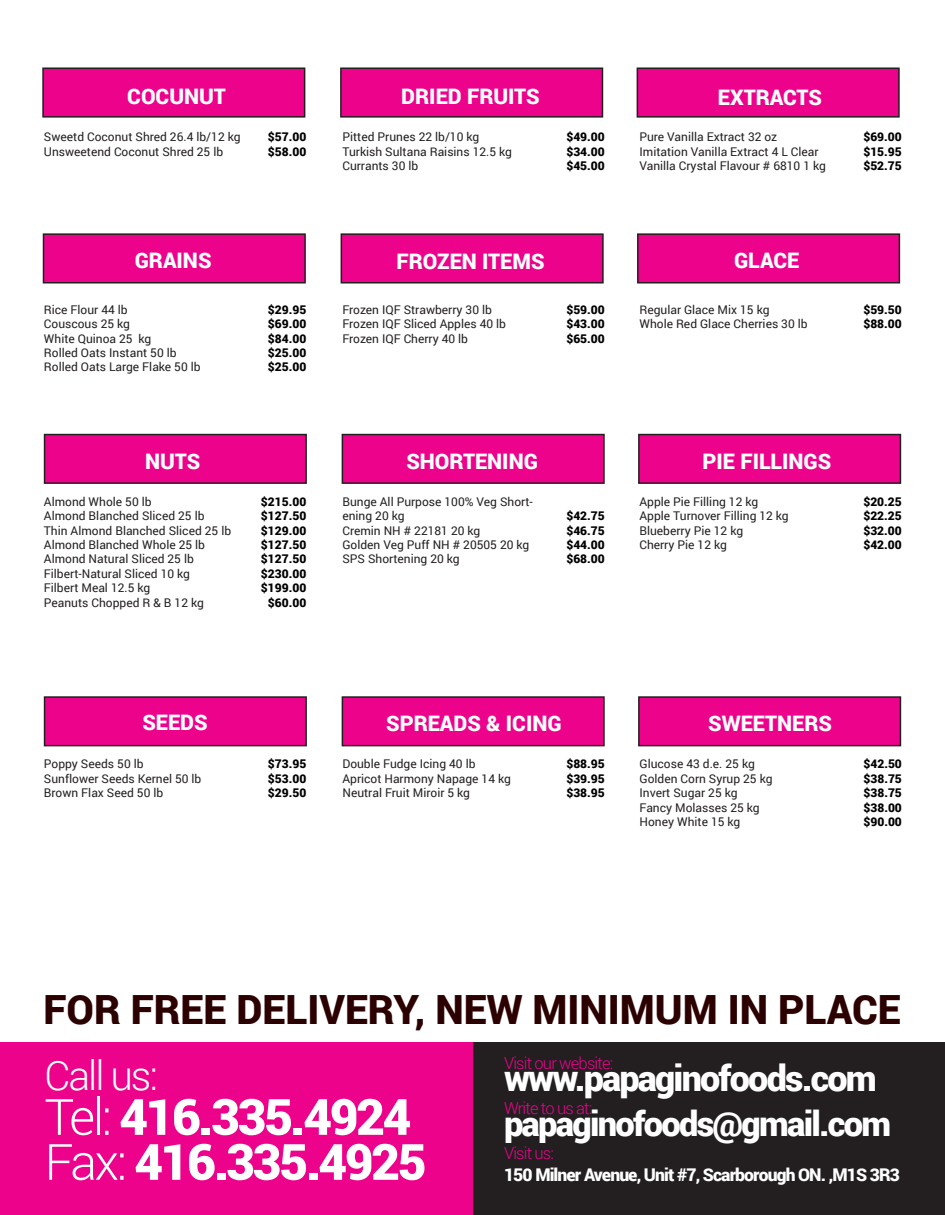
<style>
.page{position:relative;width:945px;height:1215px;background:#fff}
.page>*{position:absolute;margin:0;border:0;box-sizing:border-box;transform-origin:0 0}
.t1{font:900 49.95px "Roboto";letter-spacing:-.05em;color:#fff}
.t2{font:300 40.5px "Roboto";letter-spacing:-.05em;color:#fff}
.t3{font:900 40.35px "Roboto";color:#2c0000}
.t4{font:900 36px "Roboto";letter-spacing:-.05em;color:#fff}
.t5{font:900 34.5px "Roboto";letter-spacing:-.05em;color:#fff}
.t6{font:900 21.3px "Roboto";color:#fff}
.t7{font:900 17.55px "Roboto";letter-spacing:-.05em;color:#fff}
.t8{font:300 16.5px "Roboto";letter-spacing:-.05em;color:#ed028c}
.t9{font:12px/14.4px "Roboto";color:#231f20}
.t10{font:900 12px "Roboto";color:#000}
.s1{font-weight:300}
</style>
<div class="page">
<div style="left:44px;top:234px;width:261px;height:49px;background:#ed028c"></div>
<div style="left:43px;top:233px;width:263px;height:51px;border:2px solid #231f20"></div>
<div style="left:43px;top:68px;width:262px;height:49px;background:#ed028c"></div>
<div style="left:42px;top:68px;width:263px;height:50px;border:2px solid #231f20"></div>
<div style="left:45px;top:435px;width:261px;height:48px;background:#ed028c"></div>
<div style="left:44px;top:434px;width:263px;height:50px;border:2px solid #231f20"></div>
<div style="left:341px;top:234px;width:262px;height:49px;background:#ed028c"></div>
<div style="left:341px;top:233px;width:263px;height:51px;border:2px solid #231f20"></div>
<div style="left:341px;top:68px;width:261px;height:49px;background:#ed028c"></div>
<div style="left:340px;top:68px;width:263px;height:50px;border:2px solid #231f20"></div>
<div style="left:342px;top:435px;width:262px;height:48px;background:#ed028c"></div>
<div style="left:342px;top:434px;width:263px;height:50px;border:2px solid #231f20"></div>
<div style="left:638px;top:234px;width:261px;height:49px;background:#ed028c"></div>
<div style="left:637px;top:233px;width:263px;height:51px;border:2px solid #231f20"></div>
<div style="left:637px;top:68px;width:262px;height:49px;background:#ed028c"></div>
<div style="left:637px;top:68px;width:263px;height:50px;border:2px solid #231f20"></div>
<div style="left:639px;top:435px;width:261px;height:48px;background:#ed028c"></div>
<div style="left:638px;top:434px;width:263px;height:50px;border:2px solid #231f20"></div>
<div style="left:45px;top:697px;width:261px;height:49px;background:#ed028c"></div>
<div style="left:44px;top:696px;width:263px;height:50px;border:2px solid #231f20"></div>
<div style="left:342px;top:697px;width:262px;height:49px;background:#ed028c"></div>
<div style="left:342px;top:696px;width:263px;height:50px;border:2px solid #231f20"></div>
<div style="left:639px;top:697px;width:261px;height:49px;background:#ed028c"></div>
<div style="left:638px;top:696px;width:263px;height:50px;border:2px solid #231f20"></div>
<div style="left:0;top:1042px;width:474px;height:173px;background:#ed028c"></div>
<div style="left:474px;top:1042px;width:471px;height:173px;background:#231f20"></div>
<p class="t6" style="left:127px;top:82px;width:100px">COCUNUT</p>
<p class="t6" style="left:401px;top:82px;width:140px">DRIED FRUITS</p>
<p class="t6" style="left:718px;top:83px;width:106px">EXTRACTS</p>
<p class="t9" style="left:44px;top:129px;width:198px">Sweetd Coconut Shred 26.4 lb/12 kg</p>
<p class="t9" style="left:44px;top:144px;width:181px">Unsweetend Coconut Shred 25 lb</p>
<p class="t10" style="left:268px;top:129px;width:40px">$57.00</p>
<p class="t10" style="left:268px;top:143px;width:40px">$58.00</p>
<p class="t9" style="left:342px;top:129px;width:138px">Pitted Prunes 22 lb/10 kg</p>
<p class="t9" style="left:342px;top:144px;width:171px">Turkish Sultana Raisins 12.5 kg</p>
<p class="t9" style="left:342px;top:158px;width:77px">Currants 30 lb</p>
<p class="t10" style="left:566px;top:129px;width:40px">$49.00</p>
<p class="t10" style="left:566px;top:143px;width:40px">$34.00</p>
<p class="t10" style="left:566px;top:157px;width:40px">$45.00</p>
<p class="t9" style="left:639px;top:129px;width:139px">Pure Vanilla Extract 32 oz</p>
<p class="t9" style="left:639px;top:144px;width:181px">Imitation Vanilla Extract 4 L Clear</p>
<p class="t9" style="left:639px;top:158px;width:188px">Vanilla Crystal Flavour # 6810 1 kg</p>
<p class="t6" style="left:135px;top:245px;width:78px">GRAINS</p>
<p class="t6" style="left:396px;top:247px;width:150px">FROZEN ITEMS</p>
<p class="t6" style="left:734px;top:245px;width:67px">GLACE</p>
<p class="t9" style="left:44px;top:302px;width:85px">Rice Flour 44 lb</p>
<p class="t9" style="left:44px;top:316px;width:88px">Couscous 25 kg</p>
<p class="t9" style="left:44px;top:331px;width:109px">White Quinoa 25 kg</p>
<p class="t9" style="left:44px;top:345px;width:134px">Rolled Oats Instant 50 lb</p>
<p class="t9" style="left:44px;top:360px;width:158px">Rolled Oats Large Flake 50 lb</p>
<p class="t10" style="left:268px;top:301px;width:40px">$29.95</p>
<p class="t10" style="left:268px;top:315px;width:40px">$69.00</p>
<p class="t10" style="left:268px;top:330px;width:40px">$84.00</p>
<p class="t10" style="left:268px;top:344px;width:40px">$25.00</p>
<p class="t10" style="left:268px;top:359px;width:40px">$25.00</p>
<p class="t9" style="left:342px;top:302px;width:151px">Frozen IQF Strawberry 30 lb</p>
<p class="t9" style="left:342px;top:316px;width:165px">Frozen IQF Sliced Apples 40 lb</p>
<p class="t9" style="left:342px;top:331px;width:127px">Frozen IQF Cherry 40 lb</p>
<p class="t10" style="left:566px;top:301px;width:40px">$59.00</p>
<p class="t10" style="left:566px;top:315px;width:40px">$43.00</p>
<p class="t10" style="left:566px;top:330px;width:40px">$65.00</p>
<p class="t9" style="left:639px;top:302px;width:132px">Regular Glace Mix 15 kg</p>
<p class="t9" style="left:639px;top:316px;width:170px">Whole Red Glace Cherries 30 lb</p>
<p class="t6" style="left:145px;top:446px;width:57px">NUTS</p>
<p class="t6" style="left:406px;top:446px;width:133px">SHORTENING</p>
<p class="t6" style="left:703px;top:446px;width:130px">PIE FILLINGS</p>
<p class="t9" style="left:44px;top:494px;width:109px">Almond Whole 50 lb</p>
<p class="t9" style="left:44px;top:508px;width:162px">Almond Blanched Sliced 25 lb</p>
<p class="t9" style="left:44px;top:523px;width:189px">Thin Almond Blanched Sliced 25 lb</p>
<p class="t9" style="left:44px;top:537px;width:163px">Almond Blanched Whole 25 lb</p>
<p class="t9" style="left:44px;top:552px;width:151px">Almond Natural Sliced 25 lb</p>
<p class="t9" style="left:44px;top:566px;width:148px">Filbert-Natural Sliced 10 kg</p>
<p class="t9" style="left:44px;top:580px;width:108px">Filbert Meal 12.5 kg</p>
<p class="t9" style="left:44px;top:595px;width:162px">Peanuts Chopped R &amp; B 12 kg</p>
<p class="t10" style="left:261px;top:493px;width:47px">$215.00</p>
<p class="t10" style="left:261px;top:507px;width:47px">$127.50</p>
<p class="t10" style="left:261px;top:522px;width:47px">$129.00</p>
<p class="t10" style="left:261px;top:536px;width:47px">$127.50</p>
<p class="t10" style="left:261px;top:551px;width:47px">$127.50</p>
<p class="t10" style="left:261px;top:565px;width:47px">$230.00</p>
<p class="t10" style="left:261px;top:579px;width:47px">$199.00</p>
<p class="t10" style="left:268px;top:594px;width:40px">$60.00</p>
<p class="t9" style="left:342px;top:494px;width:192px">Bunge All Purpose 100% Veg Short&shy;ening 20 kg</p>
<p class="t9" style="left:342px;top:523px;width:139px">Cremin NH # 22181 20 kg</p>
<p class="t9" style="left:342px;top:537px;width:188px">Golden Veg Puff NH # 20505 20 kg</p>
<p class="t9" style="left:342px;top:552px;width:119px">SPS Shortening 20 kg</p>
<p class="t9" style="left:639px;top:494px;width:120px">Apple Pie Filling 12 kg</p>
<p class="t9" style="left:639px;top:508px;width:151px">Apple Turnover Filling 12 kg</p>
<p class="t9" style="left:639px;top:523px;width:105px">Blueberry Pie 12 kg</p>
<p class="t9" style="left:639px;top:537px;width:89px">Cherry Pie 12 kg</p>
<p class="t10" style="left:566px;top:507px;width:40px">$42.75</p>
<p class="t10" style="left:566px;top:522px;width:40px">$46.75</p>
<p class="t10" style="left:566px;top:536px;width:40px">$44.00</p>
<p class="t10" style="left:566px;top:551px;width:40px">$68.00</p>
<p class="t10" style="left:863px;top:129px;width:40px">$69.00</p>
<p class="t10" style="left:863px;top:143px;width:40px">$15.95</p>
<p class="t10" style="left:863px;top:157px;width:40px">$52.75</p>
<p class="t10" style="left:863px;top:301px;width:40px">$59.50</p>
<p class="t10" style="left:863px;top:315px;width:40px">$88.00</p>
<p class="t10" style="left:863px;top:493px;width:40px">$20.25</p>
<p class="t10" style="left:863px;top:507px;width:40px">$22.25</p>
<p class="t10" style="left:863px;top:522px;width:40px">$32.00</p>
<p class="t10" style="left:863px;top:536px;width:40px">$42.00</p>
<p class="t6" style="left:142px;top:707px;width:67px">SEEDS</p>
<p class="t9" style="left:44px;top:756px;width:101px">Poppy Seeds 50 lb</p>
<p class="t9" style="left:44px;top:771px;width:159px">Sunflower Seeds Kernel 50 lb</p>
<p class="t9" style="left:44px;top:785px;width:121px">Brown Flax Seed 50 lb</p>
<p class="t10" style="left:268px;top:756px;width:40px">$73.95</p>
<p class="t10" style="left:268px;top:770px;width:40px">$53.00</p>
<p class="t10" style="left:268px;top:784px;width:40px">$29.50</p>
<p class="t6" style="left:386px;top:708px;width:177px">SPREADS &amp; ICING</p>
<p class="t9" style="left:342px;top:756px;width:135px">Double Fudge Icing 40 lb</p>
<p class="t9" style="left:342px;top:771px;width:170px">Apricot Harmony Napage 14 kg</p>
<p class="t9" style="left:342px;top:785px;width:129px">Neutral Fruit Miroir 5 kg</p>
<p class="t10" style="left:566px;top:756px;width:40px">$88.95</p>
<p class="t10" style="left:566px;top:770px;width:40px">$39.95</p>
<p class="t10" style="left:566px;top:784px;width:40px">$38.95</p>
<p class="t6" style="left:708px;top:709px;width:125px">SWEETNERS</p>
<p class="t9" style="left:640px;top:756px;width:117px">Glucose 43 d.e. 25 kg</p>
<p class="t9" style="left:640px;top:771px;width:134px">Golden Corn Syrup 25 kg</p>
<p class="t9" style="left:640px;top:785px;width:100px">Invert Sugar 25 kg</p>
<p class="t9" style="left:640px;top:800px;width:122px">Fancy Molasses 25 kg</p>
<p class="t9" style="left:640px;top:814px;width:102px">Honey White 15 kg</p>
<p class="t10" style="left:864px;top:756px;width:40px">$42.50</p>
<p class="t10" style="left:864px;top:770px;width:40px">$38.75</p>
<p class="t10" style="left:864px;top:784px;width:40px">$38.75</p>
<p class="t10" style="left:864px;top:799px;width:40px">$38.00</p>
<p class="t10" style="left:864px;top:813px;width:40px">$90.00</p>
<p class="t3" style="left:44px;top:981px;width:859px">FOR FREE DELIVERY, NEW MINIMUM IN PLACE</p>
<p class="t2" style="left:45px;top:1047px;width:115px">Call us:</p>
<p class="t1" style="left:45px;top:1082px;width:368px"><span class="s1">Tel:</span> 416.335.4924</p>
<p class="t1" style="left:45px;top:1127px;width:383px"><span class="s1">Fax:</span> 416.335.4925</p>
<p class="t8" style="left:504px;top:1051px;width:111px">Visit our website:</p>
<p class="t4" style="left:504px;top:1053px;width:374px">www.papaginofoods.com</p>
<p class="t8" style="left:504px;top:1096px;width:90px">Write to us at:</p>
<p class="t5" style="left:504px;top:1099px;width:389px">papaginofoods@gmail.com</p>
<p class="t8" style="left:504px;top:1141px;width:52px">Visit us:</p>
<p class="t7" style="left:504px;top:1162px;width:397px">150 Milner Avenue, Unit #7, Scarborough ON. ,M1S 3R3</p>
</div>
